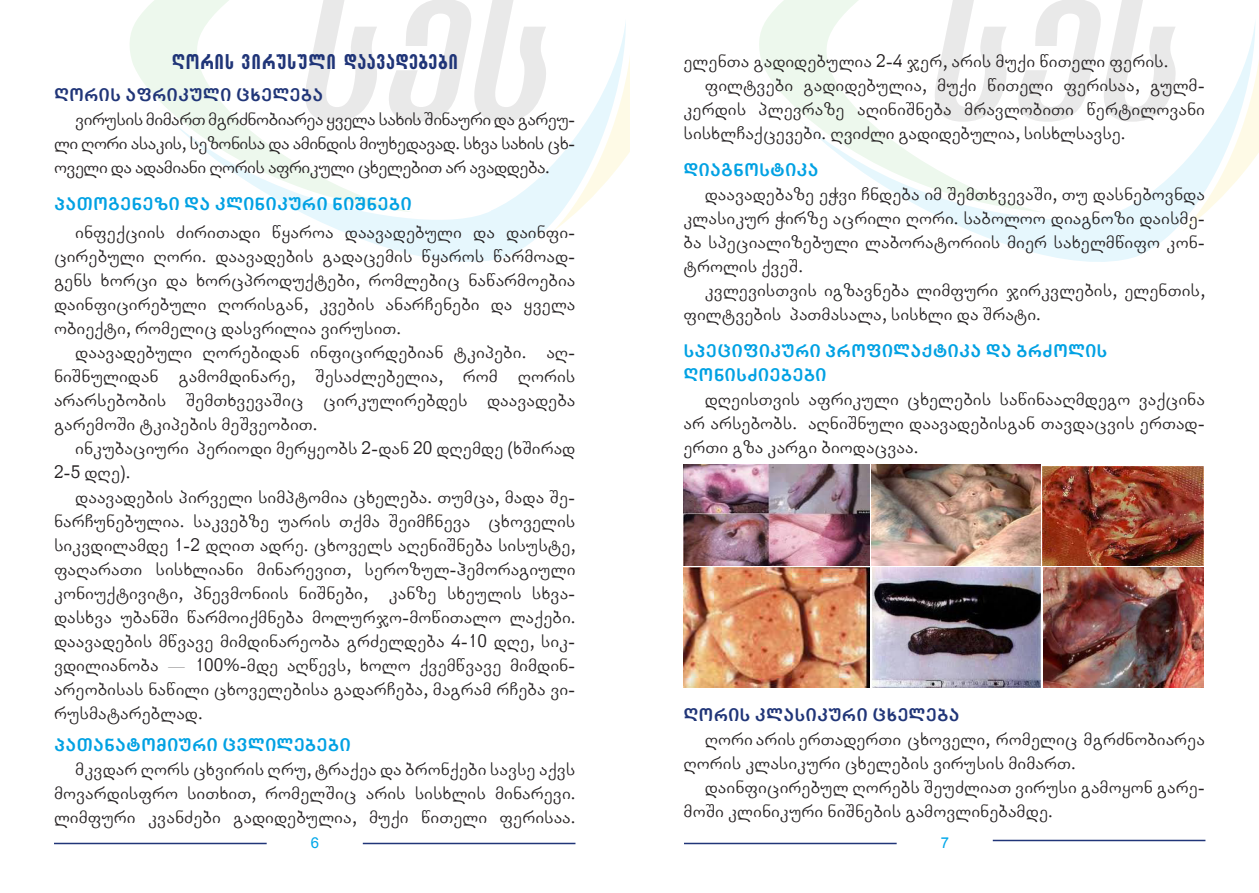
<style>
.page{position:relative;width:1259px;height:893px;background:#fff}
.page>*{position:absolute;margin:0;border:0;box-sizing:border-box;transform-origin:0 0}
.t1{font:18px/24px "Kolhety Normal New";color:#231f20;text-align:justify}
.t2{font:700 18px/24px "Kolhety New";color:#00a1e3}
.t3{font:700 18px "Kolhety New";color:#203578}
.t4{font:18px "Sakar Mtavr";color:#203578}
.t5{font:15px "Arial";color:#00a7e9}
</style>
<div class="page">
<hr style="left:54px;top:843px;width:213px;height:1px;background:#203578">
<hr style="left:684px;top:843px;width:212px;height:1px;background:#203578">
<hr style="left:363px;top:843px;width:212px;height:1px;background:#203578">
<hr style="left:992px;top:840px;width:213px;height:1px;background:#203578">
<svg style="left:759px;top:0;width:99px;height:111px;fill:#edf8ed"></svg>
<svg style="left:800px;top:18px;width:373px;height:244px"></svg>
<svg style="left:892px;top:0;width:367px;height:231px"></svg>
<svg style="left:130px;top:0;width:99px;height:112px;fill:#edf8ed"></svg>
<svg style="left:171px;top:18px;width:373px;height:244px"></svg>
<svg style="left:262px;top:0;width:367px;height:231px"></svg>
<img style="left:683px;top:465px;width:187px;height:222px">
<img style="left:872px;top:465px;width:169px;height:222px">
<img style="left:1042px;top:466px;width:161px;height:100px">
<img style="left:1043px;top:568px;width:160px;height:119px">
<p class="t4" style="left:171px;top:52px;width:289px">RORIS VIRUSULI DAAVADEBEBI</p>
<p class="t3" style="left:54px;top:87px;width:271px">RORIS AFRIKULI CXELEBA</p>
<p class="t1" style="left:54px;top:109px;width:523px;text-indent:21px">VIRUSIS MIMART MGRZNOBIAREA YVELA SAXIS SINAURI DA GAREU-LI RORI ASAKIS, SEZONISA DA AMINDIS MIUXEDAVAD. SXVA SAXIS CX-OVELI DA ADAMIANI RORIS AFRIKULI CXELEBIT AR AVADDEBA.</p>
<p class="t2" style="left:54px;top:194px;width:359px">PATOGENEZI DA KLINIKURI NISNEBI</p>
<p class="t1" style="left:54px;top:222px;width:523px;text-indent:21px">INFEQCIIS ZIRITADI WYAROA DAAVADEBULI DA DAINFI-CIREBULI RORI. DAAVADEBIS GADACEMIS WYAROS WARMOAD-GENS XORCI DA XORCPRODUQTEBI, ROMLEBIC NAWARMOEBIA DAINFICIREBULI RORISGAN, KVEBIS ANARCENEBI DA YVELA OBIEQTI, ROMELIC DASVRILIA VIRUSIT.</p>
<p class="t1" style="left:54px;top:342px;width:523px;text-indent:21px">DAAVADEBULI ROREBIDAN INFICIRDEBIAN TKIPEBI. AR-NISNULIDAN GAMOMDINARE, SESAZLEBELIA, ROM RORIS ARARSEBOBIS SEMTXVEVASIC CIRKULIREBDES DAAVADEBA GAREMOSI TKIPEBIS MESVEOBIT.</p>
<p class="t1" style="left:54px;top:438px;width:523px;text-indent:21px">INKUBACIURI PERIODI MERYEOBS 2-DAN 20 DREMDE (XSIRAD<br>2-5 DRE).</p>
<p class="t1" style="left:54px;top:486px;width:523px;text-indent:21px">DAAVADEBIS PIRVELI SIMPTOMIA CXELEBA. TUMCA, MADA SE-NARCUNEBULIA. SAKVEBZE UARIS TQMA SEIMCNEVA CXOVELIS SIKVDILAMDE 1-2 DRIT ADRE. CXOVELS ARENISNEBA SISUSTE, FARARATI SISXLIANI MINAREVIT, SEROZUL-HEMORAGIULI KONIUQTIVITI, PNEVMONIIS NISNEBI, KANZE SXEULIS SXVA-DASXVA UBANSI WARMOIQMNEBA MOLURJO-MOWITALO LAQEBI.<br>DAAVADEBIS MWVAVE MIMDINAREOBA GRZELDEBA 4-10 DRE, SIK-VDILIANOBA _ 100%-MDE ARWEVS, XOLO QVEMWVAVE MIMDIN-AREOBISAS NAWILI CXOVELEBISA GADARCEBA, MAGRAM RCEBA VI-RUSMATAREBLAD.</p>
<p class="t2" style="left:54px;top:734px;width:298px">PATANATOMIURI CVLILEBEBI</p>
<p class="t1" style="left:54px;top:758px;width:523px;text-indent:21px">MKVDAR RORS CXVIRIS RRU, TRAQEA DA BRONQEBI SAVSE AQVS MOVARDISFRO SITXIT, ROMELSIC ARIS SISXLIS MINAREVI.<br>LIMFURI KVANZEBI GADIDEBULIA, MUQI WITELI FERISAA.</p>
<p class="t1" style="left:683px;top:50px;width:486px">ELENTA GADIDEBULIA 2-4 JER, ARIS MUQI WITELI FERIS.</p>
<p class="t1" style="left:683px;top:74px;width:523px;text-indent:21px">FILTVEBI GADIDEBULIA, MUQI WITELI FERISAA, GULM-KERDIS PLEVRAZE ARINISNEBA MRAVLOBITI WERTILOVANI SISXLCAQCEVEBI. RVIZLI GADIDEBULIA, SISXLSAVSE.</p>
<p class="t2" style="left:683px;top:159px;width:137px">DIAGNOSTIKA</p>
<p class="t1" style="left:683px;top:183px;width:523px;text-indent:21px">DAAVADEBAZE EWVI CNDEBA IM SEMTXVEVASI, TU DASNEBOVNDA KLASIKUR WIRZE ACRILI RORI. SABOLOO DIAGNOZI DAISME-BA SPECIALIZEBULI LABORATORIIS MIER SAXELMWIFO KON-TROLIS QVES.</p>
<p class="t1" style="left:683px;top:279px;width:523px;text-indent:21px">KVLEVISTVIS IGZAVNEBA LIMFURI JIRKVLEBIS, ELENTIS,<br>FILTVEBIS PATMASALA, SISXLI DA SRATI.</p>
<p class="t2" style="left:683px;top:340px;width:426px">SPECIFIKURI PROFILAQTIKA DA BRZOLIS<br>RONISZIEBEBI</p>
<p class="t1" style="left:683px;top:388px;width:523px;text-indent:21px">DREISTVIS AFRIKULI CXELEBIS SAWINAARMDEGO VAQCINA AR ARSEBOBS. ARNISNULI DAAVADEBISGAN TAVDACVIS ERTAD-ERTI GZA KARGI BIODACVAA.</p>
<p class="t3" style="left:683px;top:706px;width:278px">RORIS KLASIKURI CXELEBA</p>
<p class="t1" style="left:683px;top:728px;width:523px;text-indent:21px">RORI ARIS ERTADERTI CXOVELI, ROMELIC MGRZNOBIAREA<br>RORIS KLASIKURI CXELEBIS VIRUSIS MIMART.</p>
<p class="t1" style="left:683px;top:776px;width:523px;text-indent:21px">DAINFICIREBUL ROREBS SEUZLIAT VIRUSI GAMOYON GARE-<br>MOSI KLINIKURI NISNEBIS GAMOVLINEBAMDE.</p>
<p class="t5" style="left:311px;top:833px;width:10px">6</p>
<p class="t5" style="left:941px;top:833px;width:10px">7</p>
</div>
